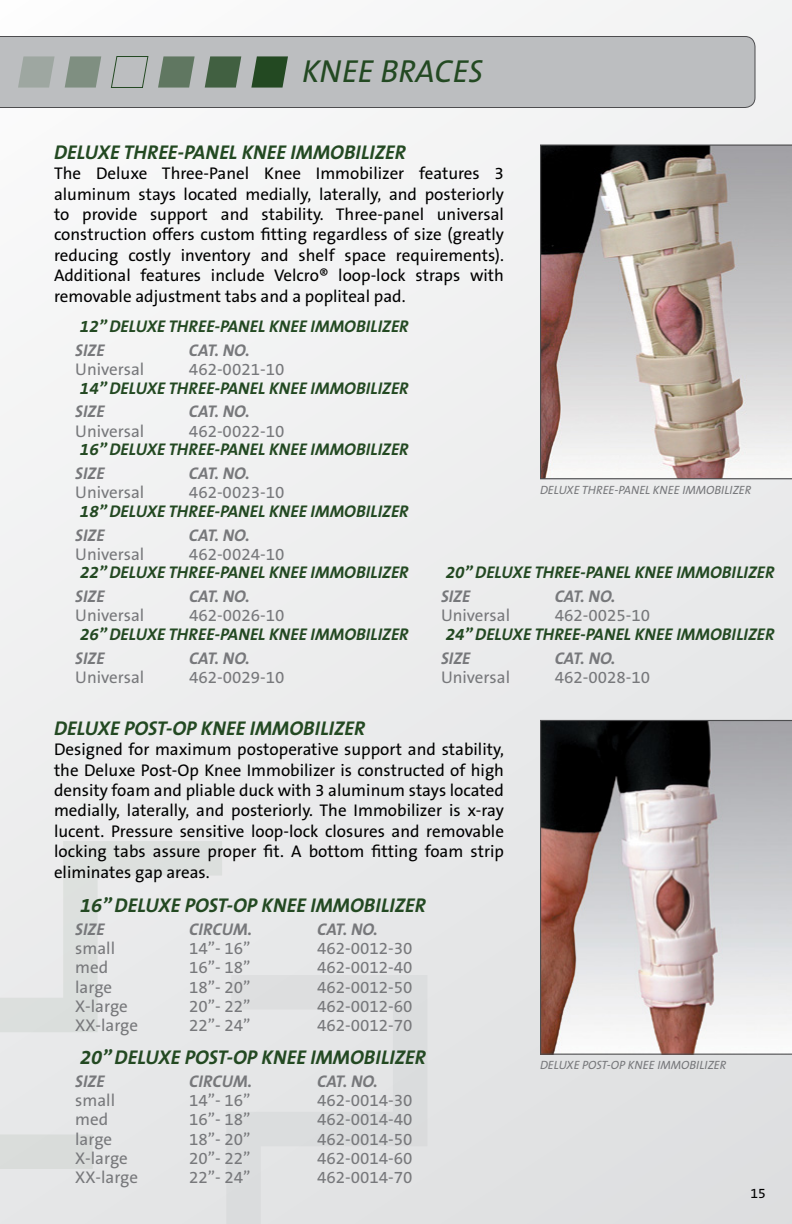
<style>
.page{position:relative;width:792px;height:1224px;background:#fff}
.page>*{position:absolute;margin:0;border:0;box-sizing:border-box;transform-origin:0 0}
.t1{font:italic 32px "The Sans B5 Plain";color:#234922}
.t2{font:italic 700 20px "The Sans B7";color:#234922}
.t3{font:17px/20.4px "The Sans B5 Plain";color:#000;text-align:justify}
.t4{font:17px "The Sans B5 Plain";color:#77787b}
.t5{font:italic 700 17px "The Sans B7";color:#234922}
.t6{font:italic 700 17px "The Sans B7";color:#77787b}
.t7{font:14px "The Sans B5 Plain";color:#000}
.t8{font:italic 12px "The Sans B5 Plain";color:#77787b}
</style>
<div class="page">
<div style="left:0;top:0;width:792px;height:1224px;background:linear-gradient(to right,#f4f4f5,#e5e6e7)"></div>
<svg style="left:0;top:841px;width:222px;height:328px;background:#e4e6e6"></svg>
<svg style="left:102px;top:975px;width:325px;height:249px;background:#e2e3e4"></svg>
<div style="left:0;top:36px;width:755px;height:72px;background:#bcbec0"></div>
<svg style="left:540px;top:145px;width:252px;height:334px;background:#a9a19d"></svg>
<svg style="left:540px;top:720px;width:252px;height:335px;background:#9f9696"></svg>
<svg style="left:251px;top:56px;width:37px;height:32px"></svg>
<svg style="left:205px;top:56px;width:36px;height:32px"></svg>
<svg style="left:158px;top:56px;width:37px;height:32px"></svg>
<svg style="left:110px;top:56px;width:39px;height:32px"></svg>
<svg style="left:65px;top:56px;width:36px;height:32px"></svg>
<svg style="left:18px;top:56px;width:37px;height:32px"></svg>
<h1 class="t1" style="left:302px;top:54px;width:183px">KNEE BRACES</h1>
<p class="t2" style="left:54px;top:141px;width:354px">DELUXE THREE-PANEL KNEE IMMOBILIZER</p>
<p class="t3" style="left:54px;top:164px;width:452px">The Deluxe Three-Panel Knee Immobilizer features 3 aluminum stays located medially, laterally, and posteriorly to provide support and stability. Three-panel universal construction offers custom fitting regardless of size (greatly reducing costly inventory and shelf space requirements).<br>Additional features include Velcro® loop-lock straps with removable adjustment tabs and a popliteal pad.</p>
<p class="t5" style="left:80px;top:317px;width:330px">12” DELUXE THREE-PANEL KNEE IMMOBILIZER</p>
<p class="t6" style="left:75px;top:341px;width:31px">SIZE</p>
<p class="t6" style="left:189px;top:341px;width:62px">CAT. NO.</p>
<p class="t4" style="left:75px;top:360px;width:71px">Universal</p>
<p class="t4" style="left:189px;top:360px;width:97px">462-0021-10</p>
<p class="t5" style="left:80px;top:379px;width:330px">14” DELUXE THREE-PANEL KNEE IMMOBILIZER</p>
<p class="t6" style="left:75px;top:403px;width:31px">SIZE</p>
<p class="t6" style="left:189px;top:403px;width:62px">CAT. NO.</p>
<p class="t4" style="left:75px;top:422px;width:71px">Universal</p>
<p class="t4" style="left:189px;top:422px;width:97px">462-0022-10</p>
<p class="t5" style="left:80px;top:440px;width:330px">16” DELUXE THREE-PANEL KNEE IMMOBILIZER</p>
<p class="t6" style="left:75px;top:464px;width:31px">SIZE</p>
<p class="t6" style="left:189px;top:464px;width:62px">CAT. NO.</p>
<p class="t4" style="left:75px;top:483px;width:71px">Universal</p>
<p class="t4" style="left:189px;top:483px;width:97px">462-0023-10</p>
<p class="t5" style="left:80px;top:502px;width:330px">18” DELUXE THREE-PANEL KNEE IMMOBILIZER</p>
<p class="t6" style="left:75px;top:526px;width:31px">SIZE</p>
<p class="t6" style="left:189px;top:526px;width:62px">CAT. NO.</p>
<p class="t4" style="left:75px;top:545px;width:71px">Universal</p>
<p class="t4" style="left:189px;top:545px;width:97px">462-0024-10</p>
<p class="t8" style="left:540px;top:483px;width:213px">DELUXE THREE-PANEL KNEE IMMOBILIZER</p>
<p class="t5" style="left:80px;top:563px;width:330px">22” DELUXE THREE-PANEL KNEE IMMOBILIZER</p>
<p class="t6" style="left:75px;top:587px;width:31px">SIZE</p>
<p class="t6" style="left:189px;top:587px;width:62px">CAT. NO.</p>
<p class="t4" style="left:75px;top:606px;width:71px">Universal</p>
<p class="t4" style="left:189px;top:606px;width:97px">462-0026-10</p>
<p class="t5" style="left:80px;top:625px;width:330px">26” DELUXE THREE-PANEL KNEE IMMOBILIZER</p>
<p class="t6" style="left:75px;top:649px;width:31px">SIZE</p>
<p class="t6" style="left:189px;top:649px;width:62px">CAT. NO.</p>
<p class="t4" style="left:75px;top:668px;width:71px">Universal</p>
<p class="t4" style="left:189px;top:668px;width:97px">462-0029-10</p>
<p class="t5" style="left:446px;top:563px;width:330px">20” DELUXE THREE-PANEL KNEE IMMOBILIZER</p>
<p class="t6" style="left:441px;top:587px;width:31px">SIZE</p>
<p class="t6" style="left:555px;top:587px;width:62px">CAT. NO.</p>
<p class="t4" style="left:441px;top:606px;width:71px">Universal</p>
<p class="t4" style="left:555px;top:606px;width:97px">462-0025-10</p>
<p class="t5" style="left:446px;top:625px;width:330px">24” DELUXE THREE-PANEL KNEE IMMOBILIZER</p>
<p class="t6" style="left:441px;top:649px;width:31px">SIZE</p>
<p class="t6" style="left:555px;top:649px;width:62px">CAT. NO.</p>
<p class="t4" style="left:441px;top:668px;width:71px">Universal</p>
<p class="t4" style="left:555px;top:668px;width:97px">462-0028-10</p>
<p class="t2" style="left:54px;top:717px;width:313px">DELUXE POST-OP KNEE IMMOBILIZER</p>
<p class="t3" style="left:54px;top:740px;width:452px">Designed for maximum postoperative support and stability, the Deluxe Post-Op Knee Immobilizer is constructed of high density foam and pliable duck with 3 aluminum stays located medially, laterally, and posteriorly. The Immobilizer is x-ray lucent. Pressure sensitive loop-lock closures and removable locking tabs assure proper fit. A bottom fitting foam strip eliminates gap areas.</p>
<p class="t2" style="left:80px;top:894px;width:347px">16” DELUXE POST-OP KNEE IMMOBILIZER</p>
<p class="t6" style="left:75px;top:920px;width:31px">SIZE</p>
<p class="t6" style="left:189px;top:920px;width:65px">CIRCUM.</p>
<p class="t6" style="left:317px;top:920px;width:62px">CAT. NO.</p>
<p class="t4" style="left:75px;top:940px;width:41px">small</p>
<p class="t4" style="left:189px;top:940px;width:63px">14”- 16”</p>
<p class="t4" style="left:317px;top:940px;width:97px">462-0012-30</p>
<p class="t4" style="left:75px;top:959px;width:35px">med</p>
<p class="t4" style="left:189px;top:959px;width:63px">16”- 18”</p>
<p class="t4" style="left:317px;top:959px;width:97px">462-0012-40</p>
<p class="t4" style="left:75px;top:978px;width:38px">large</p>
<p class="t4" style="left:189px;top:978px;width:63px">18”- 20”</p>
<p class="t4" style="left:317px;top:978px;width:97px">462-0012-50</p>
<p class="t4" style="left:75px;top:997px;width:54px">X-large</p>
<p class="t4" style="left:189px;top:997px;width:63px">20”- 22”</p>
<p class="t4" style="left:317px;top:997px;width:97px">462-0012-60</p>
<p class="t4" style="left:75px;top:1016px;width:64px">XX-large</p>
<p class="t4" style="left:189px;top:1016px;width:63px">22”- 24”</p>
<p class="t4" style="left:317px;top:1016px;width:97px">462-0012-70</p>
<p class="t2" style="left:80px;top:1046px;width:347px">20” DELUXE POST-OP KNEE IMMOBILIZER</p>
<p class="t6" style="left:75px;top:1072px;width:31px">SIZE</p>
<p class="t6" style="left:189px;top:1072px;width:65px">CIRCUM.</p>
<p class="t6" style="left:317px;top:1072px;width:62px">CAT. NO.</p>
<p class="t4" style="left:75px;top:1092px;width:41px">small</p>
<p class="t4" style="left:189px;top:1092px;width:63px">14”- 16”</p>
<p class="t4" style="left:317px;top:1092px;width:97px">462-0014-30</p>
<p class="t4" style="left:75px;top:1111px;width:35px">med</p>
<p class="t4" style="left:189px;top:1111px;width:63px">16”- 18”</p>
<p class="t4" style="left:317px;top:1111px;width:97px">462-0014-40</p>
<p class="t4" style="left:75px;top:1130px;width:38px">large</p>
<p class="t4" style="left:189px;top:1130px;width:63px">18”- 20”</p>
<p class="t4" style="left:317px;top:1130px;width:97px">462-0014-50</p>
<p class="t4" style="left:75px;top:1149px;width:54px">X-large</p>
<p class="t4" style="left:189px;top:1149px;width:63px">20”- 22”</p>
<p class="t4" style="left:317px;top:1149px;width:97px">462-0014-60</p>
<p class="t4" style="left:75px;top:1168px;width:64px">XX-large</p>
<p class="t4" style="left:189px;top:1168px;width:63px">22”- 24”</p>
<p class="t4" style="left:317px;top:1168px;width:97px">462-0014-70</p>
<p class="t8" style="left:540px;top:1059px;width:188px">DELUXE POST-OP KNEE IMMOBILIZER</p>
<p class="t7" style="left:751px;top:1186px;width:17px">15</p>
</div>
